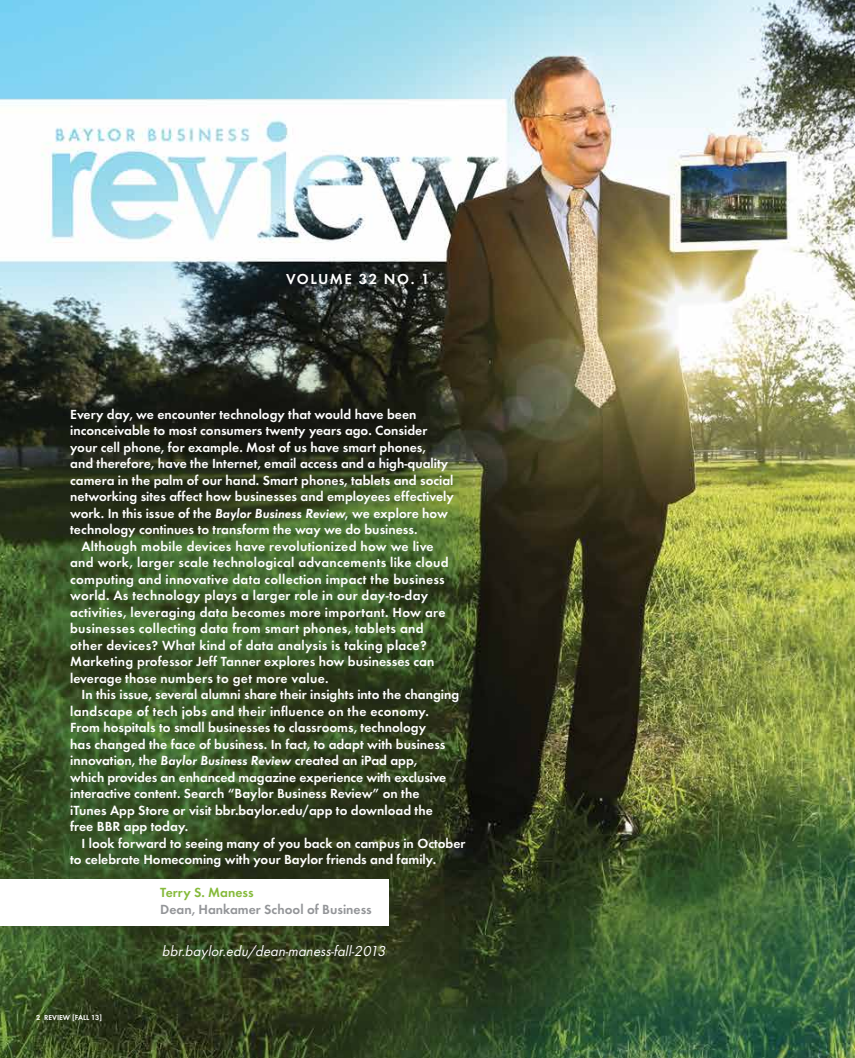
<style>
.page{position:relative;width:855px;height:1058px;background:#fff}
.page>*{position:absolute;margin:0;border:0;box-sizing:border-box;transform-origin:0 0}
.t1{font:italic 15px "Function";color:#fff}
.t2{font:700 15px "Function";color:#fff}
.t3{font:700 13.75px/16.5px "Function";color:#fff}
.t4{font:700 13.75px/16.5px "Function";letter-spacing:.02em;color:#fff}
.t5{font:700 13.75px "Function";color:#939598}
.t6{font:700 13.75px "Function";color:#85ba3a}
.t7{font:700 7.5px "Function";color:#fff}
.s1{font-style:italic}
</style>
<div class="page">
<img style="left:0;top:0;width:855px;height:1058px">
<div style="left:0;top:879px;width:389px;height:46px;background:#fff"></div>
<p class="t2" style="left:286px;top:270px;width:12px">vol</p>
<p class="t2" style="left:318px;top:270px;width:113px">ume 32 no. 1</p>
<p class="t3" style="left:70px;top:406px;width:385px">Every day, we encounter technology that would have been inconceivable to most consumers twenty years ago. Consider your cell phone, for example. Most of us have smart phones,<br>and therefore, have the Internet, email access and a high-quality camera in the palm of our hand. Smart phones, tablets and social networking sites affect how businesses and employees effectively work. In this issue of the <span class="s1">Baylor Business Review,</span> we explore how technology continues to transform the way we do business.</p>
<p class="t4" style="left:70px;top:538px;width:380px;text-indent:11px">Although mobile devices have revolutionized how we live and work, larger scale technological advancements like cloud computing and innovative data collection impact the business world. As technology plays a larger role in our day-to-day activities, leveraging data becomes more important. How are businesses collecting data from smart phones, tablets and other devices? What kind of data analysis is taking place?<br>Marketing professor Jeff Tanner explores how businesses can leverage those numbers to get more value.</p>
<p class="t3" style="left:70px;top:686px;width:391px;text-indent:11px">In this issue, several alumni share their insights into the changing landscape of tech jobs and their influence on the economy.<br>From hospitals to small businesses to classrooms, technology<br>has changed the face of business. In fact, to adapt with business innovation, the <span class="s1">Baylor Business Review</span> created an iPad app,<br>which provides an enhanced magazine experience with exclusive interactive content. Search “Baylor Business Review” on the iTunes App Store or visit bbr.baylor.edu/app to download the free BBR app today.</p>
<p class="t3" style="left:70px;top:835px;width:397px;text-indent:11px">I look forward to seeing many of you back on campus in October to celebrate Homecoming with your Baylor friends and family.</p>
<p class="t6" style="left:160px;top:884px;width:95px">Terry S. Maness</p>
<p class="t5" style="left:160px;top:901px;width:213px">Dean, Hankamer School of Business</p>
<p class="t7" style="left:36px;top:1012px;width:67px">2 REVIEW [FALL 13]</p>
<p class="t1" style="left:162px;top:942px;width:228px">bbr.baylor.edu/dean-maness-fall-2013</p>
</div>
